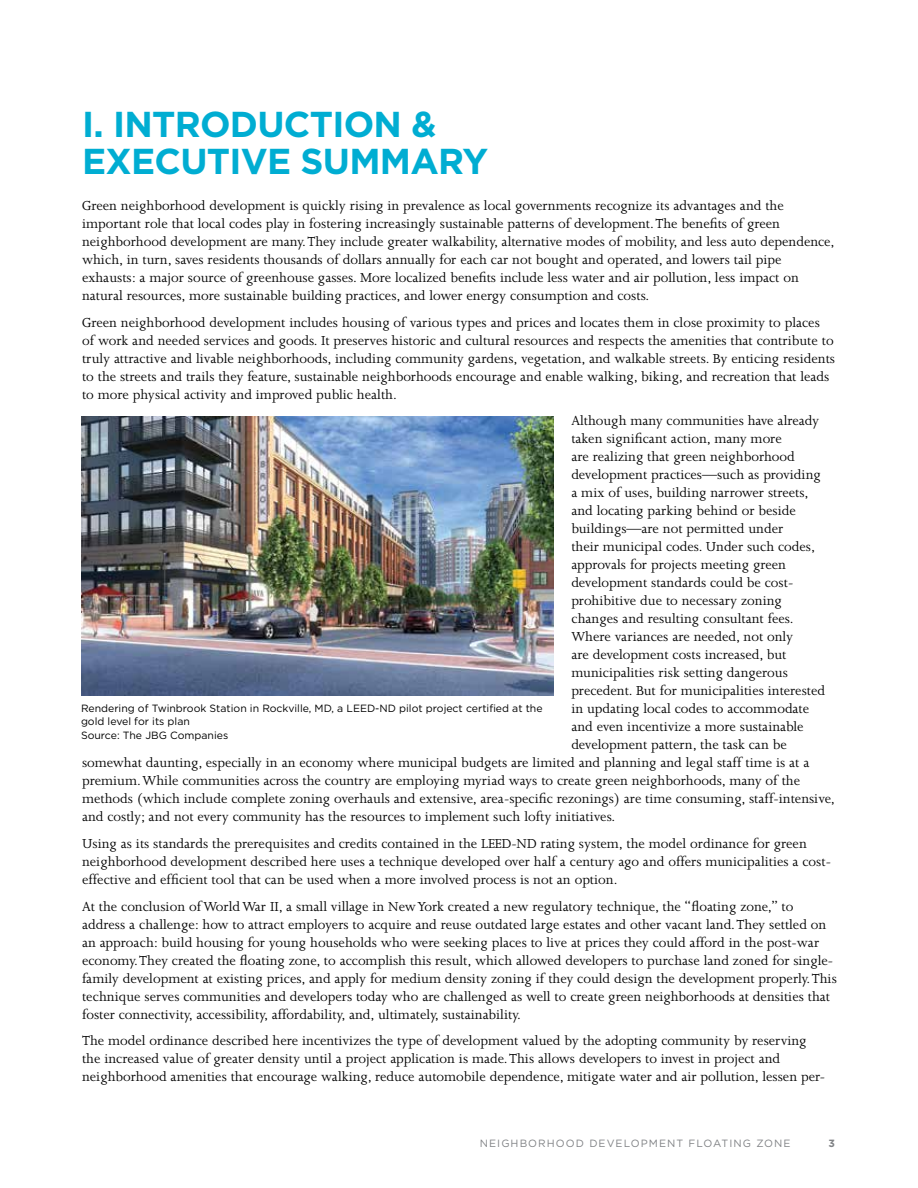
<style>
.page{position:relative;width:918px;height:1188px;background:#fff}
.page>*{position:absolute;margin:0;border:0;box-sizing:border-box;transform-origin:0 0}
.t1{font:700 36px/37.5px "Gotham";letter-spacing:-.02em;color:#00add2}
.t2{font:15px/18px "Joanna MT Std";color:#000}
.t3{font:10.5px/13.5px "Gotham";color:#000}
.t4{font:10.5px "Gotham";letter-spacing:.1em;color:#808285}
.t5{font:700 10.5px "Gotham";color:#808285}
</style>
<div class="page">
<img style="left:81px;top:417px;width:473px;height:278px">
<h1 class="t1" style="left:82px;top:105px;width:408px">I. INTRODUCTION &amp;<br>EXECUTIVE SUMMARY</h1>
<p class="t2" style="left:82px;top:197px;width:754px">Green neighborhood development is quickly rising in prevalence as local governments recognize its advantages and the important role that local codes play in fostering increasingly sustainable patterns of development. The benefits of green neighborhood development are many. They include greater walkability, alternative modes of mobility, and less auto dependence, which, in turn, saves residents thousands of dollars annually for each car not bought and operated, and lowers tail pipe exhausts: a major source of greenhouse gasses. More localized benefits include less water and air pollution, less impact on natural resources, more sustainable building practices, and lower energy consumption and costs.</p>
<p class="t2" style="left:82px;top:313px;width:755px">Green neighborhood development includes housing of various types and prices and locates them in close proximity to places of work and needed services and goods. It preserves historic and cultural resources and respects the amenities that contribute to truly attractive and livable neighborhoods, including community gardens, vegetation, and walkable streets. By enticing residents to the streets and trails they feature, sustainable neighborhoods encourage and enable walking, biking, and recreation that leads to more physical activity and improved public health.</p>
<p class="t2" style="left:571px;top:412px;width:249px">Although many communities have already</p>
<p class="t2" style="left:571px;top:430px;width:212px">taken significant action, many more</p>
<p class="t2" style="left:571px;top:448px;width:225px">are realizing that green neighborhood</p>
<p class="t2" style="left:571px;top:466px;width:251px">development practices—such as providing</p>
<p class="t2" style="left:571px;top:484px;width:239px">a mix of uses, building narrower streets,</p>
<p class="t2" style="left:571px;top:502px;width:226px">and locating parking behind or beside</p>
<p class="t2" style="left:571px;top:520px;width:213px">buildings—are not permitted under</p>
<p class="t2" style="left:571px;top:538px;width:246px">their municipal codes. Under such codes,</p>
<p class="t2" style="left:571px;top:556px;width:216px">approvals for projects meeting green</p>
<p class="t2" style="left:571px;top:574px;width:223px">development standards could be cost-</p>
<p class="t2" style="left:571px;top:592px;width:212px">prohibitive due to necessary zoning</p>
<p class="t2" style="left:571px;top:610px;width:224px">changes and resulting consultant fees.</p>
<p class="t2" style="left:571px;top:628px;width:223px">Where variances are needed, not only</p>
<p class="t2" style="left:571px;top:646px;width:217px">are development costs increased, but</p>
<p class="t2" style="left:571px;top:664px;width:218px">municipalities risk setting dangerous</p>
<p class="t2" style="left:571px;top:682px;width:255px">precedent. But for municipalities interested</p>
<p class="t2" style="left:571px;top:700px;width:239px">in updating local codes to accommodate</p>
<p class="t2" style="left:571px;top:718px;width:234px">and even incentivize a more sustainable</p>
<p class="t2" style="left:571px;top:736px;width:217px">development pattern, the task can be</p>
<p class="t2" style="left:82px;top:754px;width:729px">somewhat daunting, especially in an economy where municipal budgets are limited and planning and legal staff time is at a</p>
<p class="t2" style="left:82px;top:772px;width:720px">premium. While communities across the country are employing myriad ways to create green neighborhoods, many of the</p>
<p class="t2" style="left:82px;top:790px;width:755px">methods (which include complete zoning overhauls and extensive, area-specific rezonings) are time consuming, staff-intensive,</p>
<p class="t2" style="left:82px;top:808px;width:535px">and costly; and not every community has the resources to implement such lofty initiatives.</p>
<p class="t2" style="left:82px;top:835px;width:750px">Using as its standards the prerequisites and credits contained in the LEED-ND rating system, the model ordinance for green neighborhood development described here uses a technique developed over half a century ago and offers municipalities a cost&shy;effective and efficient tool that can be used when a more involved process is not an option.</p>
<p class="t2" style="left:82px;top:897px;width:756px">At the conclusion of World War II, a small village in New York created a new regulatory technique, the “floating zone,” to address a challenge: how to attract employers to acquire and reuse outdated large estates and other vacant land. They settled on an approach: build housing for young households who were seeking places to live at prices they could afford in the post-war economy. They created the floating zone, to accomplish this result, which allowed developers to purchase land zoned for single&shy;family development at existing prices, and apply for medium density zoning if they could design the development properly. This technique serves communities and developers today who are challenged as well to create green neighborhoods at densities that foster connectivity, accessibility, affordability, and, ultimately, sustainability.</p>
<p class="t2" style="left:82px;top:1032px;width:744px">The model ordinance described here incentivizes the type of development valued by the adopting community by reserving the increased value of greater density until a project application is made. This allows developers to invest in project and neighborhood amenities that encourage walking, reduce automobile dependence, mitigate water and air pollution, lessen per-</p>
<p class="t3" style="left:81px;top:701px;width:463px">Rendering of Twinbrook Station in Rockville, MD, a LEED-ND pilot project certified at the gold level for its plan<br>Source: The JBG Companies</p>
<p class="t4" style="left:480px;top:1136px;width:87px">Neighborhood</p>
<p class="t4" style="left:589px;top:1136px;width:35px">Develo</p>
<p class="t4" style="left:641px;top:1136px;width:18px">pmen</p>
<p class="t4" style="left:676px;top:1136px;width:29px">t Floa</p>
<p class="t4" style="left:722px;top:1136px;width:21px">ting</p>
<p class="t4" style="left:756px;top:1136px;width:18px">Zone</p>
<p class="t5" style="left:829px;top:1136px;width:8px">3</p>
</div>
